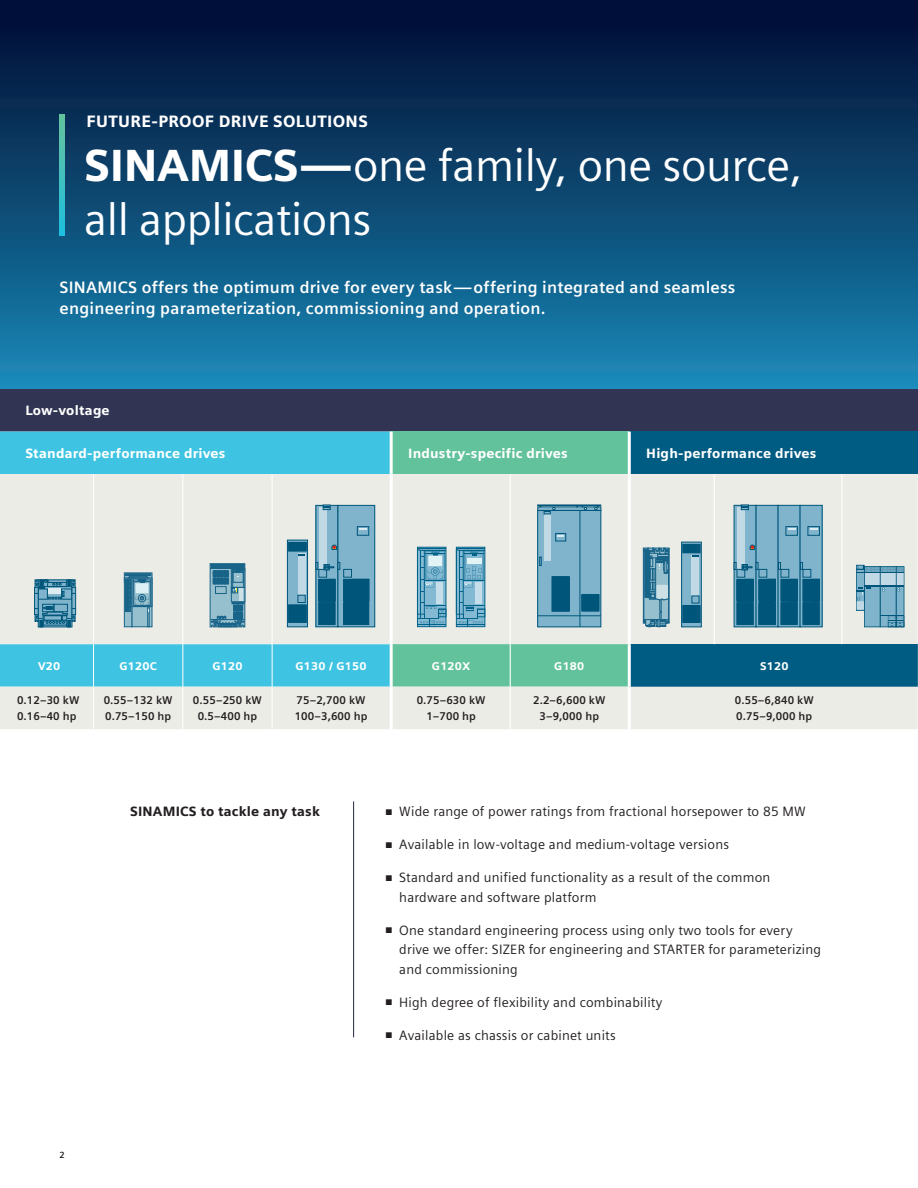
<style>
.page{position:relative;width:918px;height:1188px;background:#fff}
.page>*{position:absolute;margin:0;border:0;box-sizing:border-box;transform-origin:0 0}
._02_HL_Headline_30pt{font:45px/54px "Siemens Sans";letter-spacing:-.01em;color:#fff}
._03_CT_Copy_11pt_130{font:700 16.5px/21.5px "Siemens Sans";letter-spacing:.015em;color:#fff}
._01_TL_Topline_11pt{font:900 16.5px "Siemens Sans";letter-spacing:.02em;color:#fff}
.BP_TX_Roman_9pt_blac{font:13.5px/19.5px "Siemens Sans";letter-spacing:.015em;color:#231f20}
.BP_Subhd_9pt_white{font:900 13.5px "Siemens Sans";letter-spacing:.015em;color:#fff}
.BP_SubHd_9pt_White{font:900 13.5px "Siemens Sans";letter-spacing:.015em;color:#fff}
.BP_SubHD_9pt_Black_s{font:900 13.5px "Siemens Sans";letter-spacing:.015em;color:#231f20}
.BP_Note_7_5pt_3_5mm{font:700 11.25px "Siemens Sans";letter-spacing:.01em;color:#231f20}
.BP_Note_7_5pt_3_5mm-2{font:900 11.25px "Siemens Sans";letter-spacing:.015em;color:#fff}
.t1{font:700 9px "Siemens Sans";color:#231f20}
.s1{font-weight:900}
</style>
<div class="page">
<div style="left:0;top:0;width:918px;height:393px;background:linear-gradient(to bottom,#000930,#1a8ab8)"></div>
<div style="left:0;top:389px;width:918px;height:43px;background:#313453"></div>
<div style="left:0;top:432px;width:390px;height:42px;background:#3ec4e2"></div>
<div style="left:391px;top:432px;width:238px;height:42px;background:#61c29c"></div>
<div style="left:629px;top:432px;width:289px;height:42px;background:#015c83"></div>
<div style="left:0;top:474px;width:917px;height:170px;background:#ecece7"></div>
<svg style="left:0;top:644px;width:917px;height:85px;background:#90c7cc"></svg>
<hr style="left:510px;top:474px;width:1px;height:170px;background:#fff">
<hr style="left:510px;top:644px;width:1px;height:43px;background:#fff">
<hr style="left:510px;top:687px;width:1px;height:42px;background:#fff">
<hr style="left:93px;top:474px;width:1px;height:170px;background:#fff">
<hr style="left:93px;top:644px;width:1px;height:43px;background:#fff">
<hr style="left:93px;top:687px;width:1px;height:42px;background:#fff">
<hr style="left:182px;top:474px;width:1px;height:170px;background:#fff">
<hr style="left:182px;top:644px;width:1px;height:43px;background:#fff">
<hr style="left:182px;top:687px;width:1px;height:42px;background:#fff">
<hr style="left:272px;top:474px;width:1px;height:170px;background:#fff">
<hr style="left:272px;top:644px;width:1px;height:43px;background:#fff">
<hr style="left:272px;top:687px;width:1px;height:42px;background:#fff">
<hr style="left:714px;top:474px;width:1px;height:170px;background:#fff">
<hr style="left:841px;top:474px;width:1px;height:170px;background:#fff">
<hr style="left:390px;top:432px;width:3px;height:42px;background:#fff">
<hr style="left:390px;top:474px;width:3px;height:170px;background:#fff">
<hr style="left:390px;top:644px;width:3px;height:43px;background:#fff">
<hr style="left:390px;top:687px;width:3px;height:42px;background:#fff">
<hr style="left:628px;top:432px;width:3px;height:42px;background:#fff">
<hr style="left:628px;top:474px;width:3px;height:170px;background:#fff">
<hr style="left:628px;top:644px;width:3px;height:43px;background:#fff">
<hr style="left:628px;top:687px;width:3px;height:42px;background:#fff">
<svg style="left:34px;top:579px;width:42px;height:48px;background:#4c8da8"></svg>
<svg style="left:124px;top:572px;width:28px;height:6px"></svg>
<div style="left:131px;top:582px;width:21px;height:45px;background:#5992ab"></div>
<div style="left:124px;top:578px;width:8px;height:49px;background:#2c7091"></div>
<svg style="left:151px;top:578px;width:1px;height:29px"></svg>
<svg style="left:125px;top:574px;width:26px;height:53px"></svg>
<div style="left:134px;top:582px;width:16px;height:24px;border:1px solid #186388"></div>
<div style="left:136px;top:583px;width:12px;height:10px;background:#daf0f5"></div>
<svg style="left:210px;top:563px;width:35px;height:65px;background:#5992ab"></svg>
<div style="left:287px;top:540px;width:21px;height:87px;background:#80b4cc"></div>
<div style="left:287px;top:540px;width:21px;height:87px;border:1px solid #00567a"></div>
<svg style="left:288px;top:542px;width:18px;height:81px"></svg>
<svg style="left:318px;top:507px;width:18px;height:118px"></svg>
<div style="left:316px;top:505px;width:22px;height:122px;border:1px solid #00567a"></div>
<div style="left:319px;top:507px;width:8px;height:62px;background:#c1d9e5"></div>
<div style="left:319px;top:569px;width:8px;height:8px;border:1px solid #00567a"></div>
<div style="left:323px;top:505px;width:8px;height:5px;border:1px solid #00567a"></div>
<div style="left:338px;top:505px;width:37px;height:122px;background:#80b4cc"></div>
<div style="left:338px;top:505px;width:37px;height:122px;border:1px solid #00567a"></div>
<div style="left:357px;top:526px;width:12px;height:10px;border:1px solid #00567a"></div>
<svg style="left:359px;top:528px;width:8px;height:2px"></svg>
<div style="left:344px;top:569px;width:8px;height:8px;border:1px solid #00567a"></div>
<svg style="left:332px;top:545px;width:5px;height:5px"></svg>
<svg style="left:323px;top:505px;width:7px;height:5px"></svg>
<svg style="left:319px;top:579px;width:50px;height:46px;background:#0f6183"></svg>
<svg style="left:316px;top:562px;width:2px;height:8px"></svg>
<svg style="left:338px;top:562px;width:2px;height:8px"></svg>
<svg style="left:324px;top:564px;width:6px;height:6px"></svg>
<svg style="left:417px;top:547px;width:29px;height:80px;background:#69a7c1"></svg>
<svg style="left:456px;top:547px;width:29px;height:80px;background:#66a5bf"></svg>
<svg style="left:537px;top:505px;width:64px;height:122px;background:#67a1bb"></svg>
<div style="left:682px;top:542px;width:19px;height:85px;background:#80b4cc"></div>
<div style="left:681px;top:542px;width:21px;height:85px;border:1px solid #00567a"></div>
<svg style="left:683px;top:544px;width:17px;height:79px"></svg>
<svg style="left:642px;top:547px;width:28px;height:80px;background:#6096ae"></svg>
<div style="left:734px;top:505px;width:22px;height:122px;background:#80b4cc"></div>
<div style="left:734px;top:505px;width:22px;height:122px;border:1px solid #00567a"></div>
<div style="left:737px;top:507px;width:8px;height:62px;background:#c1d9e5"></div>
<svg style="left:750px;top:545px;width:5px;height:5px"></svg>
<div style="left:741px;top:505px;width:8px;height:5px;border:1px solid #00567a"></div>
<svg style="left:741px;top:505px;width:7px;height:5px"></svg>
<div style="left:756px;top:505px;width:22px;height:122px;background:#80b4cc"></div>
<div style="left:756px;top:505px;width:22px;height:122px;border:1px solid #00567a"></div>
<div style="left:778px;top:505px;width:22px;height:122px;background:#80b4cc"></div>
<div style="left:778px;top:505px;width:22px;height:122px;border:1px solid #00567a"></div>
<div style="left:786px;top:526px;width:12px;height:10px;border:1px solid #00567a"></div>
<svg style="left:788px;top:528px;width:7px;height:2px"></svg>
<div style="left:800px;top:505px;width:22px;height:122px;background:#80b4cc"></div>
<div style="left:800px;top:505px;width:22px;height:122px;border:1px solid #00567a"></div>
<div style="left:808px;top:526px;width:12px;height:10px;border:1px solid #00567a"></div>
<svg style="left:810px;top:528px;width:7px;height:2px"></svg>
<svg style="left:734px;top:562px;width:85px;height:63px"></svg>
<svg style="left:856px;top:565px;width:48px;height:62px;background:#78abc2"></svg>
<hr style="left:353px;top:801px;width:1px;height:236px;background:#222547">
<svg style="left:60px;top:115px;width:4px;height:121px"></svg>
<p class="_01_TL_Topline_11pt" style="left:87px;top:112px;width:283px">FUTURE-PROOF DRIVE SOLUTIONS</p>
<p class="_02_HL_Headline_30pt" style="left:84px;top:139px;width:720px"><span class="s1">SINAMICS—</span>one family, one source, all applications</p>
<p class="_03_CT_Copy_11pt_130" style="left:60px;top:277px;width:677px">SINAMICS offers the optimum drive for every task—offering integrated and seamless engineering parameterization, commissioning and operation.</p>
<p class="BP_Subhd_9pt_white" style="left:26px;top:403px;width:86px">Low-voltage</p>
<p class="BP_SubHd_9pt_White" style="left:26px;top:445px;width:201px">Standard-performance drives</p>
<p class="BP_Subhd_9pt_white" style="left:408px;top:445px;width:161px">Industry-specific drives</p>
<p class="BP_Subhd_9pt_white" style="left:646px;top:445px;width:172px">High-performance drives</p>
<p class="BP_Note_7_5pt_3_5mm-2" style="left:38px;top:659px;width:24px">V20</p>
<p class="BP_Note_7_5pt_3_5mm-2" style="left:120px;top:659px;width:39px">G120C</p>
<p class="BP_Note_7_5pt_3_5mm-2" style="left:212px;top:659px;width:32px">G120</p>
<p class="BP_Note_7_5pt_3_5mm-2" style="left:296px;top:659px;width:73px">G130 / G150</p>
<p class="BP_Note_7_5pt_3_5mm-2" style="left:432px;top:659px;width:40px">G120X</p>
<p class="BP_Note_7_5pt_3_5mm-2" style="left:554px;top:659px;width:32px">G180</p>
<p class="BP_Note_7_5pt_3_5mm-2" style="left:760px;top:659px;width:30px">S120</p>
<p class="BP_Note_7_5pt_3_5mm" style="left:17px;top:694px;width:64px">0.12–30 kW</p>
<p class="BP_Note_7_5pt_3_5mm" style="left:17px;top:710px;width:61px">0.16–40 hp</p>
<p class="BP_Note_7_5pt_3_5mm" style="left:104px;top:694px;width:70px">0.55–132 kW</p>
<p class="BP_Note_7_5pt_3_5mm" style="left:105px;top:710px;width:68px">0.75–150 hp</p>
<p class="BP_Note_7_5pt_3_5mm" style="left:193px;top:694px;width:70px">0.55–250 kW</p>
<p class="BP_Note_7_5pt_3_5mm" style="left:198px;top:710px;width:61px">0.5–400 hp</p>
<p class="BP_Note_7_5pt_3_5mm" style="left:297px;top:694px;width:70px">75–2,700 kW</p>
<p class="BP_Note_7_5pt_3_5mm" style="left:295px;top:710px;width:74px">100–3,600 hp</p>
<p class="BP_Note_7_5pt_3_5mm" style="left:417px;top:694px;width:70px">0.75–630 kW</p>
<p class="BP_Note_7_5pt_3_5mm" style="left:426px;top:710px;width:51px">1–700 hp</p>
<p class="BP_Note_7_5pt_3_5mm" style="left:533px;top:694px;width:74px">2.2–6,600 kW</p>
<p class="BP_Note_7_5pt_3_5mm" style="left:540px;top:710px;width:61px">3–9,000 hp</p>
<p class="BP_Note_7_5pt_3_5mm" style="left:735px;top:694px;width:80px">0.55–6,840 kW</p>
<p class="BP_Note_7_5pt_3_5mm" style="left:736px;top:710px;width:78px">0.75–9,000 hp</p>
<p class="t1" style="left:60px;top:1150px;width:7px">2</p>
<p class="BP_SubHD_9pt_Black_s" style="left:130px;top:803px;width:191px">SINAMICS to tackle any task</p>
<p class="BP_TX_Roman_9pt_blac" style="left:386px;top:802px;width:422px">■ Wide range of power ratings from fractional horsepower to 85 MW</p>
<p class="BP_TX_Roman_9pt_blac" style="left:386px;top:835px;width:345px">■ Available in low-voltage and medium-voltage versions</p>
<p class="BP_TX_Roman_9pt_blac" style="left:399px;top:868px;width:373px;text-indent:-14px">■ Standard and unified functionality as a result of the common hardware and software platform</p>
<p class="BP_TX_Roman_9pt_blac" style="left:399px;top:920px;width:423px;text-indent:-14px">■ One standard engineering process using only two tools for every drive we offer: SIZER for engineering and STARTER for parameterizing and commissioning</p>
<p class="BP_TX_Roman_9pt_blac" style="left:386px;top:992px;width:278px">■ High degree of flexibility and combinability</p>
<p class="BP_TX_Roman_9pt_blac" style="left:386px;top:1025px;width:231px">■ Available as chassis or cabinet units</p>
</div>
